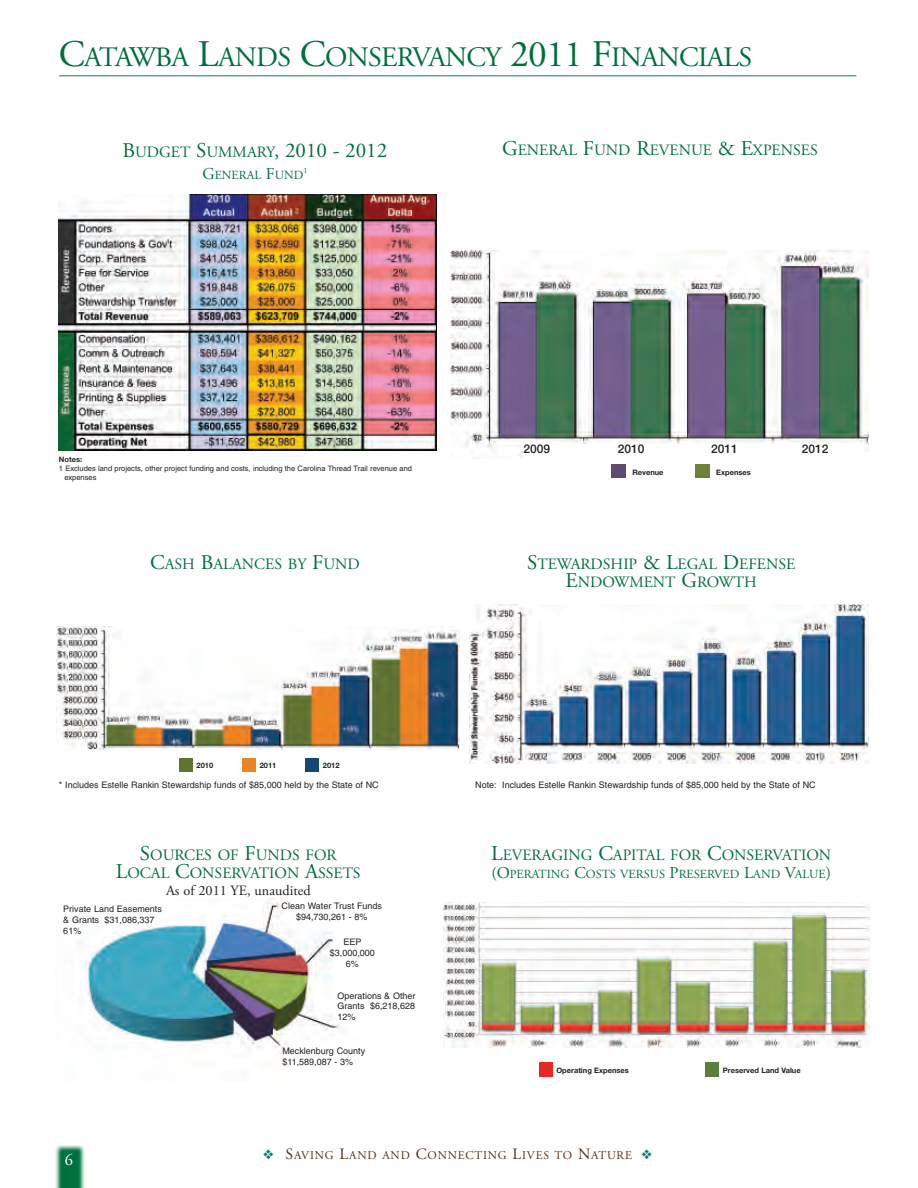
<style>
.page{position:relative;width:918px;height:1188px;background:#fff}
.page>*{position:absolute;margin:0;border:0;box-sizing:border-box;transform-origin:0 0}
.t1{font:28.2px "Adobe Garamond Pro";letter-spacing:-.025em;color:#006f3c}
.t2{font:21px "Adobe Garamond Pro";color:#006f3c}
.t3{font:16.5px "Adobe Garamond Pro";color:#fff}
.t4{font:15.75px/18px "Adobe Garamond Pro";color:#006f3c;text-align:center}
.t5{font:14.25px "Adobe Garamond Pro";color:#231f20}
.t6{font:12.3px "Adobe Garamond Pro";color:#006f3c}
.t7{font:500 12px "Helvetica Neue";color:#231f20}
.t8{font:11.85px "Adobe Garamond Pro";letter-spacing:.065em;color:#532f18}
.t9{font:9px/10.8px "Helvetica";color:#231f20}
.t10{font:8.25px "Adobe Garamond Pro";color:#006f3c}
.t11{font:7.5px/9px "Helvetica";color:#231f20}
.t12{font:700 7.5px "Helvetica Neue";color:#231f20}
.s1{font-size:37.5px}
.s2{font-size:15.75px}
.s3{font-size:16.5px}
.s4{font-size:21px}
.s5{color:#007e7a}
</style>
<div class="page">
<svg style="left:55px;top:1146px;width:29px;height:42px"></svg>
<img style="left:59px;top:194px;width:377px;height:256px">
<img style="left:469px;top:605px;width:399px;height:159px">
<img style="left:56px;top:627px;width:403px;height:123px">
<img style="left:80px;top:898px;width:263px;height:155px">
<img style="left:443px;top:902px;width:427px;height:146px">
<img style="left:450px;top:250px;width:418px;height:209px">
<hr style="left:59px;top:75px;width:797px;height:2px;background:#67a788">
<div style="left:524px;top:445px;width:340px;height:16px;background:#fff"></div>
<img style="left:612px;top:464px;width:13px;height:14px">
<img style="left:696px;top:464px;width:13px;height:14px">
<img style="left:179px;top:758px;width:14px;height:14px">
<img style="left:242px;top:758px;width:14px;height:14px">
<img style="left:305px;top:758px;width:14px;height:14px">
<img style="left:539px;top:1063px;width:14px;height:13px">
<img style="left:705px;top:1063px;width:14px;height:13px">
<h1 class="t1" style="left:59px;top:46px;width:695px"><span class="s1">C</span>ATAWBA <span class="s1">L</span>ANDS <span class="s1">C</span>ONSERVANCY <span class="s1">2011 F</span>INANCIALS</h1>
<h2 class="t2" style="left:123px;top:142px;width:266px">B<span class="s2">UDGET</span> S<span class="s2">UMMARY</span>, 2010 - 2012</h2>
<h3 class="t6" style="left:202px;top:170px;width:102px"><span class="s3">G</span>ENERAL <span class="s3">F</span>UND</h3>
<p class="t10" style="left:303px;top:167px;width:6px">1</p>
<h3 class="t4" style="left:502px;top:142px;width:317px"><span class="s4">G</span>ENERAL <span class="s4">F</span>UND <span class="s4">R</span>EVENUE <span class="s4">&amp; E</span>XPENSES</h3>
<p class="t12" style="left:59px;top:456px;width:25px">Notes:</p>
<p class="t11" style="left:64px;top:465px;width:349px;text-indent:-5px">1 Excludes land projects, other project funding and costs, including the Carolina Thread Trail revenue and expenses</p>
<h3 class="t4" style="left:150px;top:557px;width:211px"><span class="s4">C</span>ASH <span class="s4">B</span>ALANCES BY <span class="s4">F</span>UND</h3>
<p class="t12" style="left:197px;top:763px;width:18px">2010</p>
<p class="t12" style="left:260px;top:763px;width:18px">2011</p>
<p class="t12" style="left:323px;top:763px;width:18px">2012</p>
<h3 class="t7" style="left:524px;top:445px;width:28px">2009</h3>
<h3 class="t7" style="left:618px;top:445px;width:28px">2010</h3>
<h3 class="t7" style="left:711px;top:445px;width:28px">2011</h3>
<h3 class="t7" style="left:802px;top:445px;width:28px">2012</h3>
<p class="t12" style="left:632px;top:470px;width:33px">Revenue</p>
<p class="t12" style="left:716px;top:470px;width:36px">Expenses</p>
<h3 class="t4" style="left:527px;top:557px;width:270px"><span class="s4">S</span>TEWARDSHIP <span class="s4">&amp; L</span>EGAL <span class="s4">D</span>EFENSE<br><span class="s4">E</span>NDOWMENT <span class="s4">G</span>ROWTH</h3>
<p class="t9" style="left:59px;top:780px;width:321px">* Includes Estelle Rankin Stewardship funds of $85,000 held by the State of NC</p>
<p class="t9" style="left:475px;top:780px;width:342px">Note: Includes Estelle Rankin Stewardship funds of $85,000 held by the State of NC</p>
<h3 class="t4" style="left:116px;top:848px;width:246px"><span class="s4">S</span>OURCES OF <span class="s4">F</span>UNDS FOR<br><span class="s4">L</span>OCAL <span class="s4">C</span>ONSERVATION <span class="s4">A</span>SSETS</h3>
<h3 class="t5" style="left:166px;top:884px;width:146px">As of 2011 YE, unaudited</h3>
<p class="t9" style="left:63px;top:905px;width:100px">Private Land Easements &amp; Grants $31,086,337<br>61%</p>
<p class="t9" style="left:282px;top:901px;width:102px;text-align:center">Clean Water Trust Funds $94,730,261 - 8%</p>
<p class="t9" style="left:330px;top:938px;width:47px;text-align:center">EEP $3,000,000<br>6%</p>
<p class="t9" style="left:337px;top:991px;width:80px;text-align:justify">Operations &amp; Other Grants $6,218,628<br>12%</p>
<p class="t9" style="left:282px;top:1047px;width:84px">Mecklenburg County $11,589,087 - 3%</p>
<h3 class="t4" style="left:491px;top:848px;width:342px"><span class="s4">L</span>EVERAGING <span class="s4">C</span>APITAL FOR <span class="s4">C</span>ONSERVATION</h3>
<h3 class="t6" style="left:492px;top:869px;width:341px"><span class="s3">(O</span>PERATING <span class="s3">C</span>OSTS VERSUS <span class="s3">P</span>RESERVED <span class="s3">L</span>AND <span class="s3">V</span>ALUE<span class="s3">)</span></h3>
<p class="t12" style="left:556px;top:1068px;width:74px">Operating Expenses</p>
<p class="t12" style="left:723px;top:1068px;width:79px">Preserved Land Value</p>
<h3 class="t3" style="left:65px;top:1153px;width:10px">6</h3>
<h3 class="t8" style="left:263px;top:1150px;width:390px"><span class="s5">❖</span> <span class="s2">S</span>AVING <span class="s2">L</span>AND AND <span class="s2">C</span>ONNECTING <span class="s2">L</span>IVES TO <span class="s2">N</span>ATURE <span class="s5">❖</span></h3>
</div>
